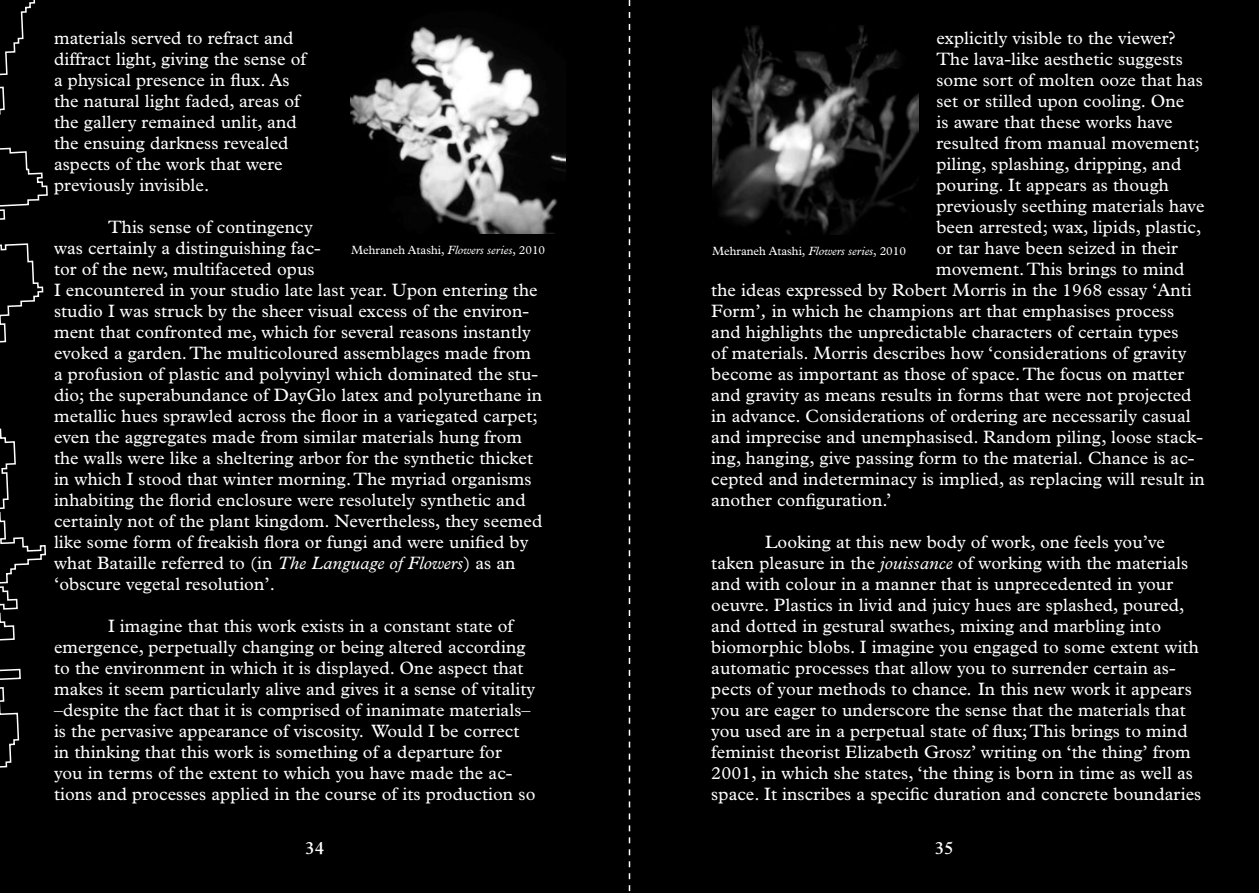
<style>
.page{position:relative;width:1259px;height:893px;background:#fff}
.page>*{position:absolute;margin:0;border:0;box-sizing:border-box;transform-origin:0 0}
.t1{font:18px/21px "Plantin Std";letter-spacing:.005em;color:#fff}
.t2{font:600 18px "Plantin Std";color:#fff}
.t3{font:12px "Plantin Std";color:#fff}
.s1{font-style:italic}
</style>
<div class="page">
<div style="left:0;top:0;width:629px;height:893px;background:#000"></div>
<div style="left:629px;top:0;width:630px;height:893px;background:#000"></div>
<img style="left:351px;top:26px;width:215px;height:207px">
<img style="left:712px;top:26px;width:206px;height:209px">
<svg style="left:0;top:0;width:48px;height:768px"></svg>
<svg style="left:629px;top:0;width:1px;height:891px"></svg>
<p class="t1" style="left:54px;top:28px;width:254px">materials served to refract and diffract light, giving the sense of a physical presence in flux. As the natural light faded, areas of the gallery remained unlit, and the ensuing darkness revealed aspects of the work that were previously invisible.</p>
<p class="t1" style="left:54px;top:217px;width:490px;text-indent:54px">This sense of contingency<br>was certainly a distinguishing fac-<br>tor of the new, multifaceted opus<br>I encountered in your studio late last year. Upon entering the studio I was struck by the sheer visual excess of the environ&shy;ment that confronted me, which for several reasons instantly evoked a garden. The multicoloured assemblages made from a profusion of plastic and polyvinyl which dominated the stu&shy;dio; the superabundance of DayGlo latex and polyurethane in metallic hues sprawled across the floor in a variegated carpet; even the aggregates made from similar materials hung from the walls were like a sheltering arbor for the synthetic thicket in which I stood that winter morning. The myriad organisms inhabiting the florid enclosure were resolutely synthetic and certainly not of the plant kingdom. Nevertheless, they seemed like some form of freakish flora or fungi and were unified by what Bataille referred to (in <span class="s1">The Language of Flowers</span>) as an ‘obscure vegetal resolution’.</p>
<p class="t1" style="left:54px;top:616px;width:483px;text-indent:54px">I imagine that this work exists in a constant state of emergence, perpetually changing or being altered according to the environment in which it is displayed. One aspect that makes it seem particularly alive and gives it a sense of vitality –despite the fact that it is comprised of inanimate materials– is the pervasive appearance of viscosity. Would I be correct in thinking that this work is something of a departure for<br>you in terms of the extent to which you have made the ac&shy;tions and processes applied in the course of its production so</p>
<p class="t1" style="left:936px;top:28px;width:241px">explicitly visible to the viewer?</p>
<p class="t1" style="left:936px;top:49px;width:248px">The lava-like aesthetic suggests</p>
<p class="t1" style="left:936px;top:70px;width:268px">some sort of molten ooze that has</p>
<p class="t1" style="left:936px;top:91px;width:249px">set or stilled upon cooling. One</p>
<p class="t1" style="left:936px;top:112px;width:238px">is aware that these works have</p>
<p class="t1" style="left:936px;top:133px;width:265px">resulted from manual movement;</p>
<p class="t1" style="left:936px;top:154px;width:246px">piling, splashing, dripping, and</p>
<p class="t1" style="left:936px;top:175px;width:234px">pouring. It appears as though</p>
<p class="t1" style="left:936px;top:196px;width:269px">previously seething materials have</p>
<p class="t1" style="left:936px;top:217px;width:267px">been arrested; wax, lipids, plastic,</p>
<p class="t1" style="left:936px;top:238px;width:243px">or tar have been seized in their</p>
<p class="t1" style="left:936px;top:259px;width:250px">movement. This brings to mind</p>
<p class="t1" style="left:711px;top:280px;width:482px">the ideas expressed by Robert Morris in the 1968 essay ‘Anti</p>
<p class="t1" style="left:711px;top:301px;width:464px">Form’<span class="s1">,</span> in which he champions art that emphasises process</p>
<p class="t1" style="left:711px;top:322px;width:469px">and highlights the unpredictable characters of certain types</p>
<p class="t1" style="left:711px;top:343px;width:476px">of materials. Morris describes how ‘considerations of gravity</p>
<p class="t1" style="left:711px;top:364px;width:474px">become as important as those of space. The focus on matter</p>
<p class="t1" style="left:711px;top:385px;width:482px">and gravity as means results in forms that were not projected</p>
<p class="t1" style="left:711px;top:406px;width:481px">in advance. Considerations of ordering are necessarily casual</p>
<p class="t1" style="left:711px;top:427px;width:493px">and imprecise and unemphasised. Random piling, loose stack-</p>
<p class="t1" style="left:711px;top:448px;width:484px">ing, hanging, give passing form to the material. Chance is ac-</p>
<p class="t1" style="left:711px;top:469px;width:495px">cepted and indeterminacy is implied, as replacing will result in</p>
<p class="t1" style="left:711px;top:490px;width:182px">another configuration.’</p>
<p class="t1" style="left:711px;top:532px;width:491px;text-indent:54px">Looking at this new body of work, one feels you’ve taken pleasure in the <span class="s1">jouissance</span> of working with the materials and with colour in a manner that is unprecedented in your oeuvre. Plastics in livid and juicy hues are splashed, poured, and dotted in gestural swathes, mixing and marbling into biomorphic blobs. I imagine you engaged to some extent with automatic processes that allow you to surrender certain as&shy;pects of your methods to chance<span class="s1">.</span> In this new work it appears you are eager to underscore the sense that the materials that you used are in a perpetual state of flux; This brings to mind feminist theorist Elizabeth Grosz’ writing on ‘the thing’ from 2001, in which she states, ‘the thing is born in time as well as space. It inscribes a specific duration and concrete boundaries</p>
<p class="t3" style="left:351px;top:243px;width:196px">Mehraneh Atashi, <span class="s1">Flowers series</span>, 2010</p>
<p class="t3" style="left:712px;top:244px;width:196px">Mehraneh Atashi, <span class="s1">Flowers series</span>, 2010</p>
<p class="t2" style="left:305px;top:837px;width:21px">34</p>
<p class="t2" style="left:934px;top:837px;width:21px">35</p>
</div>
